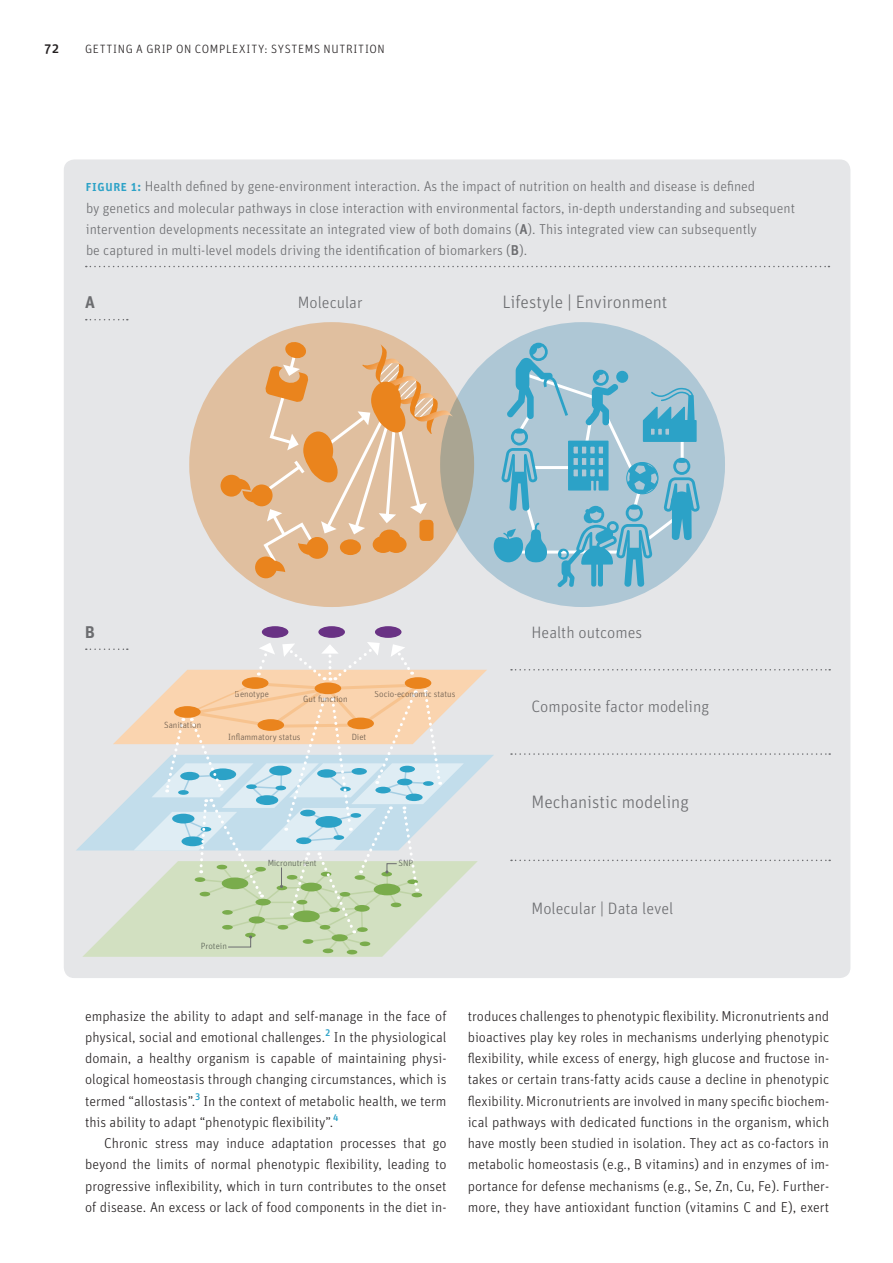
<style>
.page{position:relative;width:893px;height:1263px;background:#fff}
.page>*{position:absolute;margin:0;border:0;box-sizing:border-box;transform-origin:0 0}
.t1{font:500 21px "Unit Pro";color:#6c6d70}
.t2{font:300 18px "Unit Pro";color:#6c6d70}
.t3{font:300 16.5px "Unit Pro";color:#6c6d70}
.t4{font:300 14.25px/21.3px "Unit Pro";color:#231f20;text-align:justify}
.t5{font:300 14.25px/21.3px "Unit Pro";color:#6c6d70}
.t6{font:500 13.5px "Unit Pro";color:#231f20}
.t7{font:300 12px "Unit Pro";letter-spacing:.05em;color:#231f20}
.t8{font:300 9px "Unit Pro";color:#6c6d70}
.s1{font-weight:500;color:#2ca2c7}
.s2{font-weight:500}
</style>
<div class="page">
<div style="left:64px;top:159px;width:786px;height:819px;background:#e5e6e8;border-radius:11px"></div>
<div style="left:440px;top:322px;width:285px;height:285px;background:#aec7d5;border-radius:50%"></div>
<svg style="left:189px;top:322px;width:285px;height:285px;background:#d6ba9d"></svg>
<svg style="left:494px;top:343px;width:206px;height:245px"></svg>
<div style="left:262px;top:626px;width:26px;height:12px;background:#693284;border-radius:50%"></div>
<div style="left:318px;top:626px;width:27px;height:12px;background:#693284;border-radius:50%"></div>
<div style="left:375px;top:626px;width:26px;height:12px;background:#693284;border-radius:50%"></div>
<svg style="left:221px;top:341px;width:232px;height:237px;background:#e2bb95"></svg>
<svg style="left:86px;top:266px;width:743px;height:1px"></svg>
<svg style="left:86px;top:319px;width:42px;height:1px"></svg>
<svg style="left:511px;top:669px;width:319px;height:1px"></svg>
<svg style="left:511px;top:753px;width:319px;height:2px"></svg>
<svg style="left:511px;top:860px;width:319px;height:1px"></svg>
<svg style="left:76px;top:642px;width:418px;height:315px"></svg>
<p class="t6" style="left:45px;top:39px;width:16px">72</p>
<p class="t7" style="left:85px;top:41px;width:301px">GETTING A GRIP ON COMPLEXITY: SYSTEMS NUTRITION</p>
<p class="t5" style="left:86px;top:175px;width:711px"><span class="s1">figure 1:</span> Health defined by gene-environment interaction. As the impact of nutrition on health and disease is defined<br>by genetics and molecular pathways in close interaction with environmental factors, in-depth understanding and subsequent intervention developments necessitate an integrated view of both domains (<span class="s2">A</span>). This integrated view can subsequently<br>be captured in multi-level models driving the identification of biomarkers (<span class="s2">B</span>).</p>
<h1 class="t1" style="left:84px;top:286px;width:13px">A</h1>
<p class="t2" style="left:502px;top:290px;width:167px">Lifestyle | Environment</p>
<p class="t3" style="left:298px;top:292px;width:66px">Molecular</p>
<h1 class="t1" style="left:85px;top:616px;width:12px">B</h1>
<p class="t8" style="left:164px;top:719px;width:39px">Sanitation</p>
<p class="t8" style="left:235px;top:688px;width:36px">Genotype</p>
<p class="t8" style="left:375px;top:688px;width:82px">Socio-economic status</p>
<p class="t8" style="left:303px;top:693px;width:46px">Gut function</p>
<p class="t8" style="left:228px;top:731px;width:74px">Inflammatory status</p>
<p class="t8" style="left:352px;top:731px;width:16px">Diet</p>
<p class="t8" style="left:267px;top:857px;width:51px">Micronutrient</p>
<p class="t8" style="left:398px;top:857px;width:16px">SNP</p>
<p class="t8" style="left:201px;top:940px;width:28px">Protein</p>
<p class="t3" style="left:531px;top:621px;width:112px">Health outcomes</p>
<p class="t3" style="left:531px;top:696px;width:179px">Composite factor modeling</p>
<p class="t2" style="left:531px;top:790px;width:159px">Mechanistic modeling</p>
<p class="t3" style="left:531px;top:898px;width:143px">Molecular | Data level</p>
<p class="t4" style="left:85px;top:1005px;width:363px">emphasize the ability to adapt and self-manage in the face of physical, social and emotional challenges.<sup>2</sup> In the physiological domain, a healthy organism is capable of maintaining physi&shy;ological homeostasis through changing circumstances, which is termed “allostasis”.<sup>3</sup> In the context of metabolic health, we term this ability to adapt “phenotypic flexibility”.<sup>4</sup></p>
<p class="t4" style="left:85px;top:1132px;width:363px;text-indent:19px">Chronic stress may induce adaptation processes that go beyond the limits of normal phenotypic flexibility, leading to progressive inflexibility, which in turn contributes to the onset of disease. An excess or lack of food components in the diet in-</p>
<p class="t4" style="left:468px;top:1005px;width:363px">troduces challenges to phenotypic flexibility. Micronutrients and bioactives play key roles in mechanisms underlying phenotypic flexibility, while excess of energy, high glucose and fructose in&shy;takes or certain trans-fatty acids cause a decline in phenotypic flexibility. Micronutrients are involved in many specific biochem&shy;ical pathways with dedicated functions in the organism, which have mostly been studied in isolation. They act as co-factors in metabolic homeostasis (e.g., B vitamins) and in enzymes of im&shy;portance for defense mechanisms (e.g., Se, Zn, Cu, Fe). Further&shy;more, they have antioxidant function (vitamins C and E), exert</p>
</div>
